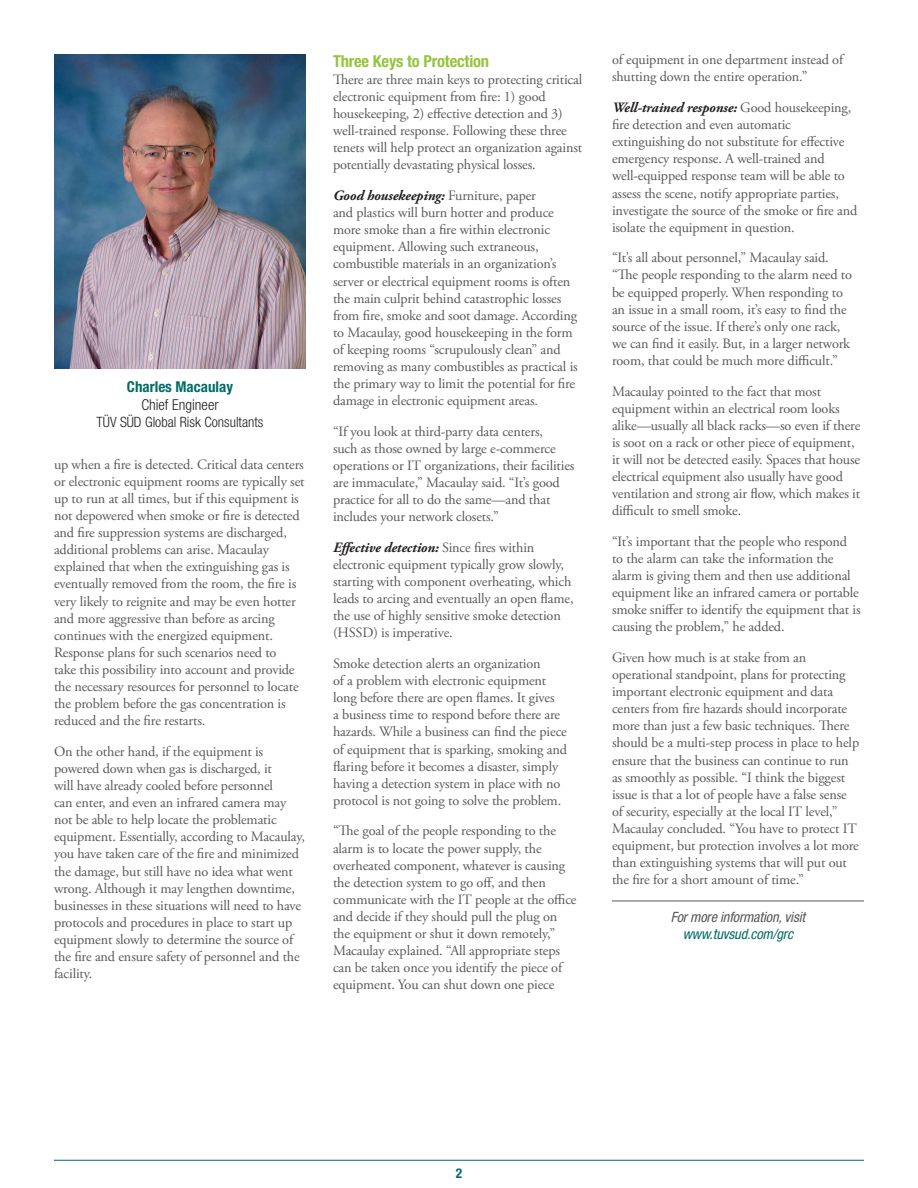
<style>
.page{position:relative;width:918px;height:1188px;background:#fff}
.page>*{position:absolute;margin:0;border:0;box-sizing:border-box;transform-origin:0 0}
.t1{font:700 condensed 16.5px "Helvetica Neue";letter-spacing:-.01em;color:#96c43d}
.t2{font:700 condensed 15px "Helvetica Neue";color:#006c67}
.t3{font:300 condensed 15px "Helvetica Neue";color:#231f20}
.t4{font:14.25px/17.1px "Adobe Garamond Pro";letter-spacing:-.01em;color:#57585a}
.t5{font:italic condensed 14.25px/17.1px "Helvetica Neue";letter-spacing:-.01em;color:#57585a;text-align:center}
.t6{font:300 condensed 14.25px "Helvetica Neue";color:#231f20}
.t7{font:700 condensed 13.5px "Helvetica Neue";color:#006c67}
.s1{font-weight:700;font-style:italic;color:#231f20}
.s2{color:#006c67}
</style>
<div class="page">
<hr style="left:54px;top:1160px;width:810px;height:1px;background:#006c67">
<hr style="left:612px;top:901px;width:252px;height:1px;background:#57585a">
<img style="left:54px;top:54px;width:252px;height:315px">
<p class="t2" style="left:127px;top:377px;width:108px">Charles Macaulay</p>
<p class="t3" style="left:141px;top:396px;width:79px">Chief Engineer</p>
<p class="t6" style="left:97px;top:414px;width:168px">TÜV SÜD Global Risk Consultants</p>
<p class="t4" style="left:54px;top:456px;width:252px">up when a fire is detected. Critical data centers or electronic equipment rooms are typically set up to run at all times, but if this equipment is not depowered when smoke or fire is detected and fire suppression systems are discharged, additional problems can arise. Macaulay explained that when the extinguishing gas is eventually removed from the room, the fire is very likely to reignite and may be even hotter and more aggressive than before as arcing continues with the energized equipment.<br>Response plans for such scenarios need to<br>take this possibility into account and provide the necessary resources for personnel to locate the problem before the gas concentration is reduced and the fire restarts.</p>
<p class="t4" style="left:54px;top:743px;width:252px">On the other hand, if the equipment is powered down when gas is discharged, it<br>will have already cooled before personnel<br>can enter, and even an infrared camera may not be able to help locate the problematic equipment. Essentially, according to Macaulay, you have taken care of the fire and minimized the damage, but still have no idea what went wrong. Although it may lengthen downtime, businesses in these situations will need to have protocols and procedures in place to start up equipment slowly to determine the source of the fire and ensure safety of personnel and the facility.</p>
<p class="t1" style="left:333px;top:51px;width:158px">Three Keys to Protection</p>
<p class="t4" style="left:333px;top:71px;width:251px">There are three main keys to protecting critical electronic equipment from fire: 1) good housekeeping, 2) effective detection and 3) well-trained response. Following these three tenets will help protect an organization against potentially devastating physical losses.</p>
<p class="t4" style="left:333px;top:187px;width:246px"><span class="s1">Good housekeeping:</span> Furniture, paper<br>and plastics will burn hotter and produce more smoke than a fire within electronic equipment. Allowing such extraneous, combustible materials in an organization’s server or electrical equipment rooms is often the main culprit behind catastrophic losses from fire, smoke and soot damage. According to Macaulay, good housekeeping in the form of keeping rooms “scrupulously clean” and removing as many combustibles as practical is the primary way to limit the potential for fire damage in electronic equipment areas.</p>
<p class="t4" style="left:333px;top:423px;width:243px">“If you look at third-party data centers,<br>such as those owned by large e-commerce operations or IT organizations, their facilities are immaculate,” Macaulay said. “It’s good practice for all to do the same—and that includes your network closets.”</p>
<p class="t4" style="left:333px;top:539px;width:242px"><span class="s1">Effective detection:</span> Since fires within electronic equipment typically grow slowly, starting with component overheating, which leads to arcing and eventually an open flame, the use of highly sensitive smoke detection (HSSD) is imperative.</p>
<p class="t4" style="left:333px;top:655px;width:236px">Smoke detection alerts an organization<br>of a problem with electronic equipment long before there are open flames. It gives<br>a business time to respond before there are hazards. While a business can find the piece of equipment that is sparking, smoking and flaring before it becomes a disaster, simply having a detection system in place with no protocol is not going to solve the problem.</p>
<p class="t4" style="left:333px;top:823px;width:245px">“The goal of the people responding to the alarm is to locate the power supply, the overheated component, whatever is causing the detection system to go off, and then communicate with the IT people at the office and decide if they should pull the plug on the equipment or shut it down remotely,” Macaulay explained. “All appropriate steps can be taken once you identify the piece of equipment. You can shut down one piece</p>
<p class="t4" style="left:612px;top:52px;width:233px">of equipment in one department instead of shutting down the entire operation.”</p>
<p class="t4" style="left:612px;top:99px;width:247px"><span class="s1">Well-trained response:</span> Good housekeeping, fire detection and even automatic extinguishing do not substitute for effective emergency response. A well-trained and well-equipped response team will be able to assess the scene, notify appropriate parties, investigate the source of the smoke or fire and isolate the equipment in question.</p>
<p class="t4" style="left:612px;top:250px;width:242px">“It’s all about personnel,” Macaulay said. “The people responding to the alarm need to be equipped properly. When responding to an issue in a small room, it’s easy to find the source of the issue. If there’s only one rack, we can find it easily. But, in a larger network room, that could be much more difficult.”</p>
<p class="t4" style="left:612px;top:383px;width:250px">Macaulay pointed to the fact that most equipment within an electrical room looks alike—usually all black racks—so even if there is soot on a rack or other piece of equipment, it will not be detected easily. Spaces that house electrical equipment also usually have good ventilation and strong air flow, which makes it difficult to smell smoke.</p>
<p class="t4" style="left:612px;top:533px;width:250px">“It’s important that the people who respond to the alarm can take the information the alarm is giving them and then use additional equipment like an infrared camera or portable smoke sniffer to identify the equipment that is causing the problem,” he added.</p>
<p class="t4" style="left:612px;top:649px;width:249px">Given how much is at stake from an operational standpoint, plans for protecting important electronic equipment and data centers from fire hazards should incorporate more than just a few basic techniques. There should be a multi-step process in place to help ensure that the business can continue to run as smoothly as possible. “I think the biggest issue is that a lot of people have a false sense of security, especially at the local IT level,” Macaulay concluded. “You have to protect IT equipment, but protection involves a lot more than extinguishing systems that will put out the fire for a short amount of time.”</p>
<p class="t5" style="left:671px;top:908px;width:136px">For more information, visit <span class="s2">www.tuvsud.com/grc</span></p>
<p class="t7" style="left:456px;top:1165px;width:8px">2</p>
</div>
